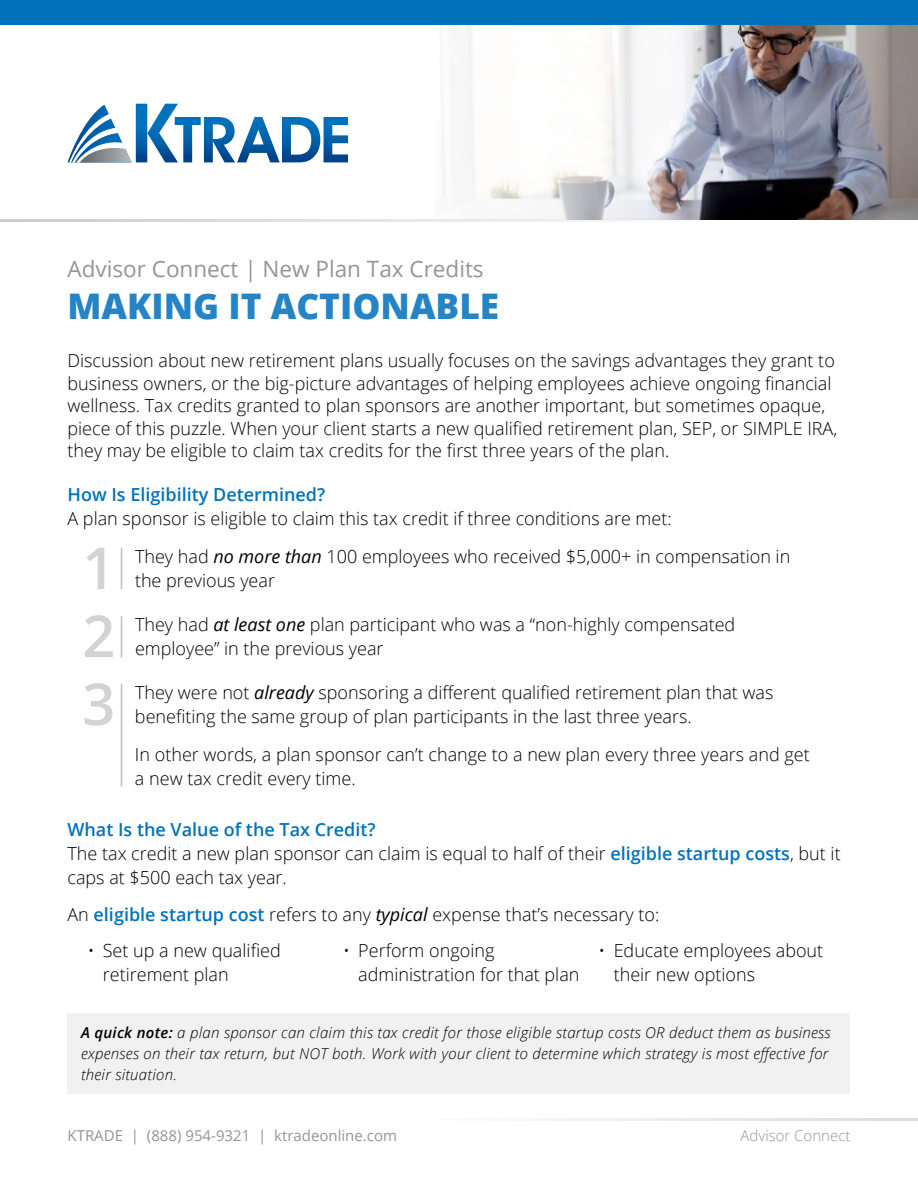
<style>
.page{position:relative;width:918px;height:1188px;background:#fff}
.page>*{position:absolute;margin:0;border:0;box-sizing:border-box;transform-origin:0 0}
.t1{font:600 57.9px/67.9px "Open Sans";color:#d1d3d4;text-align:justify}
.t2{font:800 35.25px "Open Sans";color:#2484c6}
.t3{font:22.5px "Open Sans";color:#939598}
.t4{font:300 18px/24px "Open Sans";color:#000}
.t5{font:600 18px "Open Sans";color:#0072bc}
.t6{font:italic 300 15px/21px "Open Sans";letter-spacing:.02em;color:#000}
.t7{font:15px "Open Sans";color:#939598}
.t8{font:300 15px "Open Sans";color:#939598}
.s1{font-weight:400;font-style:italic}
.s2{font-weight:600;color:#0072bc}
.s3{font-weight:600}
</style>
<div class="page">
<img style="left:435px;top:24px;width:483px;height:195px">
<hr style="left:0;top:219px;width:728px;height:3px;background:#bcbec0">
<hr style="left:416px;top:1118px;width:502px;height:2px;background:#bcbec0">
<div style="left:0;top:0;width:918px;height:24px;background:#0072bc"></div>
<svg style="left:68px;top:104px;width:280px;height:59px"></svg>
<hr style="left:121px;top:548px;width:1px;height:41px;background:#bcbec0">
<hr style="left:121px;top:616px;width:1px;height:41px;background:#bcbec0">
<hr style="left:121px;top:684px;width:1px;height:102px;background:#bcbec0">
<div style="left:68px;top:1013px;width:782px;height:80px;background:#f1f1f2"></div>
<p class="t3" style="left:68px;top:253px;width:418px">Advisor Connect | New Plan Tax Credits</p>
<h2 class="t2" style="left:68px;top:279px;width:433px">MAKING IT ACTIONABLE</h2>
<p class="t4" style="left:68px;top:349px;width:771px;line-height:22.5px">Discussion about new retirement plans usually focuses on the savings advantages they grant to business owners, or the big-picture advantages of helping employees achieve ongoing financial wellness. Tax credits granted to plan sponsors are another important, but sometimes opaque, piece of this puzzle. When your client starts a new qualified retirement plan, SEP, or SIMPLE IRA, they may be eligible to claim tax credits for the first three years of the plan.</p>
<p class="t5" style="left:68px;top:483px;width:259px">How Is Eligibility Determined?</p>
<p class="t4" style="left:135px;top:500px;width:657px;line-height:37.5px;text-indent:-68px">A plan sponsor is eligible to claim this tax credit if three conditions are met:<br>They had <span class="s1">no more than</span> 100 employees who received $5,000+ in compensation in</p>
<p class="t4" style="left:135px;top:568px;width:142px">the previous year</p>
<p class="t4" style="left:135px;top:612px;width:602px">They had <span class="s1">at least one</span> plan participant who was a “non-highly compensated employee” in the previous year</p>
<p class="t4" style="left:135px;top:680px;width:640px">They were not <span class="s1">already</span> sponsoring a different qualified retirement plan that was benefiting the same group of plan participants in the last three years.</p>
<p class="t4" style="left:135px;top:742px;width:676px">In other words, a plan sponsor can’t change to a new plan every three years and get a new tax credit every time.</p>
<p class="t4" style="left:67px;top:817px;width:775px"><span class="s2">What Is the Value of the Tax Credit?<br></span>The tax credit a new plan sponsor can claim is equal to half of their <span class="s2">eligible startup costs</span>, but it caps at $500 each tax year.</p>
<p class="t4" style="left:68px;top:902px;width:593px">An <span class="s2">eligible startup cost</span> refers to any <span class="s1">typical</span> expense that’s necessary to:</p>
<h1 class="t1" style="left:82px;top:533px;width:35px">1<br>2<br>3</h1>
<p class="t4" style="left:103px;top:938px;width:179px;text-indent:-15px">• Set up a new qualified retirement plan</p>
<p class="t4" style="left:358px;top:938px;width:223px;text-indent:-15px">• Perform ongoing administration for that plan</p>
<p class="t4" style="left:614px;top:938px;width:211px;text-indent:-15px">• Educate employees about their new options</p>
<p class="t6" style="left:81px;top:1021px;width:751px"><span class="s3">A quick note:</span> a plan sponsor can claim this tax credit for those eligible startup costs OR deduct them as business expenses on their tax return, but NOT both. Work with your client to determine which strategy is most effective for their situation.</p>
<p class="t7" style="left:68px;top:1125px;width:331px">KTRADE | (888) 954-9321 | ktradeonline.com</p>
<p class="t8" style="left:741px;top:1125px;width:111px">Advisor Connect</p>
</div>
